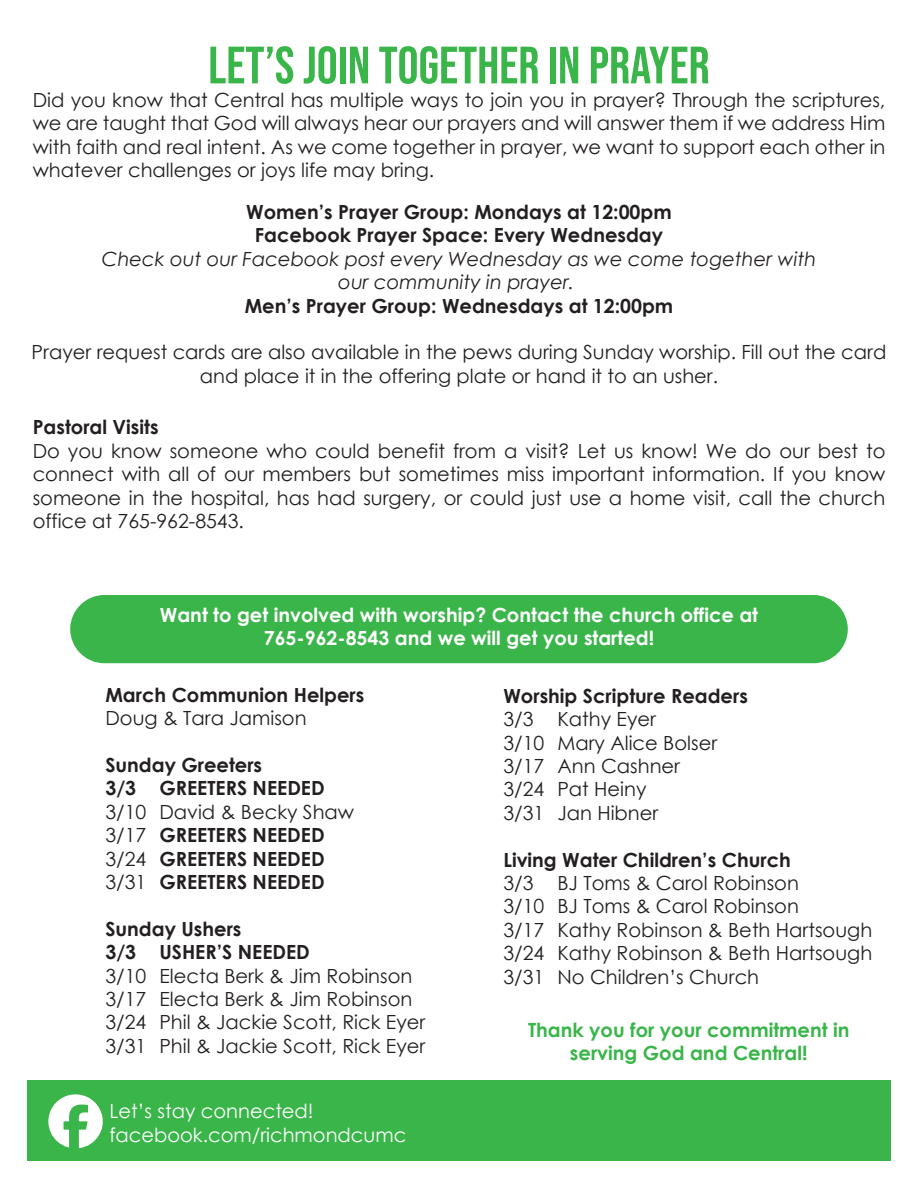
<style>
.page{position:relative;width:918px;height:1188px;background:#fff}
.page>*{position:absolute;margin:0;border:0;box-sizing:border-box;transform-origin:0 0}
.t1{font:52.5px "Bebas Neue";color:#3ab54a}
.t2{font:19.5px/23.4px "Century Gothic";color:#231f20}
.t3{font:700 19.5px/23.4px "Century Gothic";color:#231f20}
.t4{font:700 19.5px/23.4px "Century Gothic";color:#fff;text-align:center}
.t5{font:italic 19.5px/23.4px "Century Gothic";color:#231f20;text-align:center}
.t6{font:700 19.5px/23.4px "Century Gothic";color:#3ab54a;text-align:center}
.t7{font:19.5px/23.4px "Century Gothic";color:#fff}
.s1{font-weight:400}
</style>
<div class="page">
<div style="left:27px;top:1080px;width:864px;height:81px;background:#3ab54a"></div>
<svg style="left:48px;top:1094px;width:55px;height:54px"></svg>
<div style="left:70px;top:595px;width:778px;height:68px;background:#3ab54a;border-radius:34px"></div>
<h1 class="t1" style="left:208px;top:36px;width:503px">LET’S JOIN TOGETHER IN PRAYER</h1>
<p class="t2" style="left:33px;top:88px;width:854px;text-align:justify">Did you know that Central has multiple ways to join you in prayer? Through the scriptures, we are taught that God will always hear our prayers and will answer them if we address Him with faith and real intent. As we come together in prayer, we want to support each other in whatever challenges or joys life may bring.</p>
<p class="t3" style="left:246px;top:199px;width:427px;text-align:center">Women’s Prayer Group: Mondays at 12:00pm<br>Facebook Prayer Space: Every Wednesday</p>
<p class="t5" style="left:102px;top:247px;width:716px">Check out our Facebook post every Wednesday as we come together with our community in prayer.</p>
<p class="t3" style="left:245px;top:293px;width:430px">Men’s Prayer Group: Wednesdays at 12:00pm</p>
<p class="t2" style="left:32px;top:340px;width:856px;text-align:center">Prayer request cards are also available in the pews during Sunday worship. Fill out the card and place it in the offering plate or hand it to an usher.</p>
<p class="t3" style="left:33px;top:415px;width:127px">Pastoral Visits</p>
<p class="t2" style="left:33px;top:439px;width:854px;text-align:justify">Do you know someone who could benefit from a visit? Let us know! We do our best to connect with all of our members but sometimes miss important information. If you know someone in the hospital, has had surgery, or could just use a home visit, call the church office at 765-962-8543.</p>
<p class="t4" style="left:160px;top:602px;width:600px">Want to get involved with worship? Contact the church office at<br>765-962-8543 and we will get you started!</p>
<p class="t3" style="left:105px;top:682px;width:260px">March Communion Helpers</p>
<p class="t2" style="left:105px;top:706px;width:203px">Doug &amp; Tara Jamison</p>
<p class="t3" style="left:105px;top:752px;width:221px">Sunday Greeters<br>3/3 GREETERS NEEDED</p>
<p class="t3" style="left:105px;top:799px;width:250px"><span class="s1">3/10 David &amp; Becky Shaw<br>3/17</span> GREETERS NEEDED<br><span class="s1">3/24</span> GREETERS NEEDED<br><span class="s1">3/31</span> GREETERS NEEDED</p>
<p class="t3" style="left:105px;top:916px;width:206px">Sunday Ushers<br>3/3 USHER’S NEEDED</p>
<p class="t2" style="left:105px;top:964px;width:322px">3/10 Electa Berk &amp; Jim Robinson<br>3/17 Electa Berk &amp; Jim Robinson<br>3/24 Phil &amp; Jackie Scott, Rick Eyer<br>3/31 Phil &amp; Jackie Scott, Rick Eyer</p>
<p class="t7" style="left:109px;top:1099px;width:298px">Let’s stay connected! facebook.com/richmondcumc</p>
<p class="t3" style="left:503px;top:683px;width:246px">Worship Scripture Readers</p>
<p class="t2" style="left:503px;top:707px;width:215px">3/3 Kathy Eyer<br>3/10 Mary Alice Bolser<br>3/17 Ann Cashner<br>3/24 Pat Heiny<br>3/31 Jan Hibner</p>
<p class="t3" style="left:503px;top:847px;width:289px">Living Water Children’s Church</p>
<p class="t2" style="left:503px;top:871px;width:370px">3/3 BJ Toms &amp; Carol Robinson<br>3/10 BJ Toms &amp; Carol Robinson<br>3/17 Kathy Robinson &amp; Beth Hartsough<br>3/24 Kathy Robinson &amp; Beth Hartsough<br>3/31 No Children’s Church</p>
<p class="t6" style="left:528px;top:1017px;width:323px">Thank you for your commitment in serving God and Central!</p>
</div>
